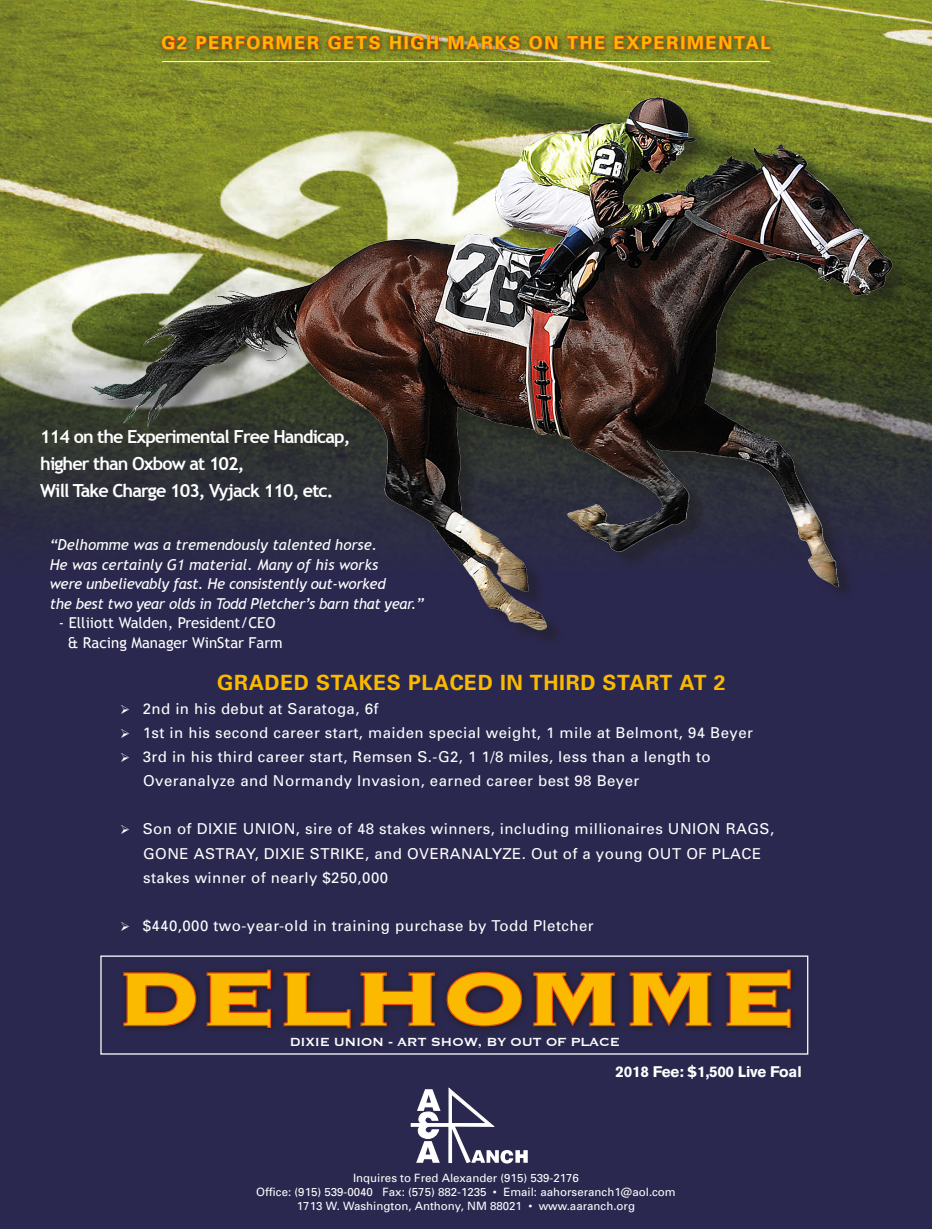
<style>
.page{position:relative;width:932px;height:1229px;background:#fff}
.page>*{position:absolute;margin:0;border:0;box-sizing:border-box;transform-origin:0 0}
.t1{font:700 97.5px "Copperplate";letter-spacing:-.01em;color:#fbba00;scale:1.2 1}
.t2{font:700 21px "Univers";letter-spacing:.03em;color:#fbba00}
.t3{font:700 18px "Trebuchet MS";letter-spacing:-.05em;color:#fff}
.t4{font:700 17.85px "Univers";letter-spacing:.1em;color:#fbba00}
.t5{font:15.3px "Copperplate";letter-spacing:-.025em;color:#fff}
.t6{font:700 15.15px "Akzelerat";color:#fff}
.t7{font:15px "Univers";letter-spacing:.03em;color:#fff}
.t8{font:italic 15px "Trebuchet MS";letter-spacing:-.02em;color:#fff}
.t9{font:italic 15px "Trebuchet MS";color:#fff}
.t10{font:15px "Trebuchet MS";color:#fff}
.t11{font:11.55px "Univers";color:#fff}
</style>
<div class="page">
<div style="left:0;top:295px;width:932px;height:933px;background:#2b284f"></div>
<img style="left:0;top:0;width:932px;height:542px">
<img style="left:75px;top:83px;width:838px;height:557px">
<img style="left:533px;top:453px;width:380px;height:150px">
<svg style="left:75px;top:616px;width:207px;height:24px"></svg>
<svg style="left:411px;top:1087px;width:116px;height:76px"></svg>
<svg style="left:123px;top:971px;width:75px;height:56px"></svg>
<svg style="left:206px;top:969px;width:66px;height:60px;background:#522a24"></svg>
<svg style="left:283px;top:971px;width:69px;height:58px"></svg>
<svg style="left:360px;top:971px;width:76px;height:56px"></svg>
<svg style="left:445px;top:970px;width:78px;height:57px"></svg>
<svg style="left:533px;top:971px;width:83px;height:58px"></svg>
<svg style="left:629px;top:971px;width:83px;height:58px"></svg>
<svg style="left:726px;top:969px;width:66px;height:60px;background:#522a24"></svg>
<div style="left:100px;top:955px;width:708px;height:99px;border:1px solid #fff"></div>
<div style="left:155px;top:30px;width:623px;height:28px;background:#1d1d1b;opacity:.72"></div>
<svg style="left:161px;top:35px;width:27px;height:16px"></svg>
<svg style="left:195px;top:30px;width:126px;height:25px;background:#8f6c1e"></svg>
<svg style="left:327px;top:35px;width:54px;height:16px"></svg>
<svg style="left:389px;top:35px;width:13px;height:16px"></svg>
<div style="left:404px;top:36px;width:4px;height:14px;border:1px solid #e84b0f"></div>
<svg style="left:410px;top:35px;width:29px;height:16px"></svg>
<svg style="left:447px;top:30px;width:74px;height:25px;background:#977228"></svg>
<svg style="left:528px;top:33px;width:30px;height:19px"></svg>
<svg style="left:566px;top:35px;width:39px;height:16px"></svg>
<svg style="left:613px;top:35px;width:67px;height:16px"></svg>
<div style="left:680px;top:36px;width:4px;height:14px;border:1px solid #e84b0f"></div>
<svg style="left:687px;top:30px;width:84px;height:25px;background:#92721e"></svg>
<hr style="left:162px;top:61px;width:608px;height:1px;background:#fff">
<p class="t4" style="left:161px;top:32px;width:610px">G2 PERFORMER GETS HIGH MARKS ON THE EXPERIMENTAL</p>
<p class="t3" style="left:40px;top:425px;width:312px">114 on the Experimental Free Handicap,</p>
<p class="t3" style="left:40px;top:452px;width:206px">higher than Oxbow at 102,</p>
<p class="t3" style="left:40px;top:479px;width:295px">Will Take Charge 103, Vyjack 110, etc.</p>
<p class="t9" style="left:50px;top:536px;width:329px">“Delhomme was a tremendously talented horse.</p>
<p class="t9" style="left:50px;top:555px;width:330px">He was certainly G1 material. Many of his works</p>
<p class="t8" style="left:50px;top:575px;width:337px">were unbelievably fast. He consistently out-worked</p>
<p class="t8" style="left:50px;top:594px;width:376px">the best two year olds in Todd Pletcher’s barn that year.”</p>
<p class="t10" style="left:59px;top:614px;width:218px">- Elliiott Walden, President/CEO</p>
<p class="t10" style="left:68px;top:633px;width:216px">&amp; Racing Manager WinStar Farm</p>
<p class="t2" style="left:217px;top:669px;width:510px">GRADED STAKES PLACED IN THIRD START AT 2</p>
<p class="t7" style="left:120px;top:700px;width:260px">➢ 2nd in his debut at Saratoga, 6f</p>
<p class="t7" style="left:120px;top:724px;width:634px">➢ 1st in his second career start, maiden special weight, 1 mile at Belmont, 94 Beyer</p>
<p class="t7" style="left:120px;top:748px;width:592px">➢ 3rd in his third career start, Remsen S.-G2, 1 1/8 miles, less than a length to</p>
<p class="t7" style="left:143px;top:772px;width:497px">Overanalyze and Normandy Invasion, earned career best 98 Beyer</p>
<p class="t7" style="left:120px;top:820px;width:655px">➢ Son of DIXIE UNION, sire of 48 stakes winners, including millionaires UNION RAGS,</p>
<p class="t7" style="left:143px;top:844px;width:619px">GONE ASTRAY, DIXIE STRIKE, and OVERANALYZE. Out of a young OUT OF PLACE</p>
<p class="t7" style="left:143px;top:868px;width:246px">stakes winner of nearly $250,000</p>
<p class="t7" style="left:120px;top:916px;width:475px">➢ $440,000 two-year-old in training purchase by Todd Pletcher</p>
<p class="t1" style="left:115px;top:934px;width:569px">DELHOMME</p>
<p class="t5" style="left:290px;top:1031px;width:332px">DIXIE UNION - ART SHOW, BY OUT OF PLACE</p>
<p class="t6" style="left:616px;top:1062px;width:187px">2018 Fee: $1,500 Live Foal</p>
<p class="t11" style="left:353px;top:1170px;width:227px">Inquires to Fred Alexander (915) 539-2176</p>
<p class="t11" style="left:256px;top:1184px;width:421px">Office: (915) 539-0040 Fax: (575) 882-1235 • Email: aahorseranch1@aol.com</p>
<p class="t11" style="left:297px;top:1198px;width:339px">1713 W. Washington, Anthony, NM 88021 • www.aaranch.org</p>
</div>
